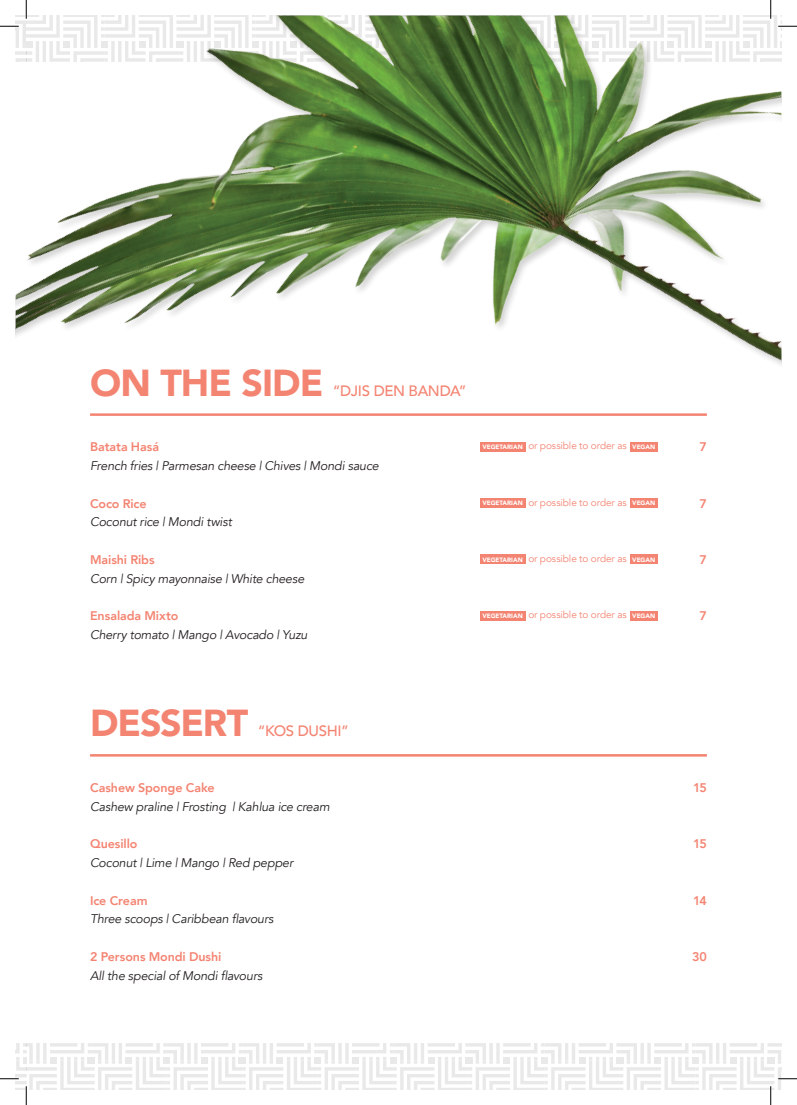
<style>
.page{position:relative;width:797px;height:1105px;background:#fff}
.page>*{position:absolute;margin:0;border:0;box-sizing:border-box;transform-origin:0 0}
.t1{font:900 37.5px "Avenir";letter-spacing:-.03em;color:#f48472}
.t2{font:500 15px "Avenir";letter-spacing:-.025em;color:#f48472}
.t3{font:italic 12.5px "Avenir";letter-spacing:-.015em;color:#231f20}
.t4{font:800 12.5px "Avenir";letter-spacing:-.01em;color:#f48472}
.t5{font:10px "Avenir";letter-spacing:-.005em;color:#f48472}
.s1{font-weight:900;font-size:6.25px;color:#fff}
</style>
<div class="page">
<div style="left:16px;top:1043px;width:10px;height:46px;background:#f5f5f5"></div>
<div style="left:26px;top:1043px;width:755px;height:46px;background:linear-gradient(to right,#f5f5f5,#f5f5f5)"></div>
<img style="left:16px;top:16px;width:765px;height:741px">
<svg style="left:0;top:25px;width:19px;height:2px"></svg>
<svg style="left:778px;top:25px;width:19px;height:2px"></svg>
<svg style="left:0;top:1078px;width:19px;height:1px"></svg>
<svg style="left:778px;top:1078px;width:19px;height:1px"></svg>
<svg style="left:25px;top:0;width:2px;height:19px"></svg>
<svg style="left:25px;top:1086px;width:2px;height:19px"></svg>
<svg style="left:770px;top:0;width:1px;height:19px"></svg>
<svg style="left:770px;top:1086px;width:1px;height:19px"></svg>
<h1 class="t1" style="left:90px;top:350px;width:235px">ON THE SIDE</h1>
<p class="t2" style="left:333px;top:377px;width:135px">“DJIS DEN BANDA”</p>
<p class="t4" style="left:90px;top:437px;width:70px">Batata Hasá</p>
<p class="t5" style="left:482px;top:440px;width:174px"><span class="s1">VEGETARIAN</span> or possible to order as <span class="s1">VEGAN</span></p>
<p class="t4" style="left:699px;top:437px;width:9px">7</p>
<p class="t3" style="left:90px;top:458px;width:290px">French fries | Parmesan cheese | Chives | Mondi sauce</p>
<p class="t4" style="left:90px;top:494px;width:58px">Coco Rice</p>
<p class="t5" style="left:482px;top:496px;width:174px"><span class="s1">VEGETARIAN</span> or possible to order as <span class="s1">VEGAN</span></p>
<p class="t4" style="left:699px;top:494px;width:9px">7</p>
<p class="t3" style="left:90px;top:515px;width:143px">Coconut rice | Mondi twist</p>
<p class="t4" style="left:90px;top:550px;width:66px">Maishi Ribs</p>
<p class="t5" style="left:482px;top:552px;width:174px"><span class="s1">VEGETARIAN</span> or possible to order as <span class="s1">VEGAN</span></p>
<p class="t4" style="left:699px;top:550px;width:9px">7</p>
<p class="t3" style="left:90px;top:571px;width:216px">Corn | Spicy mayonnaise | White cheese</p>
<p class="t4" style="left:90px;top:606px;width:90px">Ensalada Mixto</p>
<p class="t5" style="left:482px;top:609px;width:174px"><span class="s1">VEGETARIAN</span> or possible to order as <span class="s1">VEGAN</span></p>
<p class="t4" style="left:699px;top:606px;width:9px">7</p>
<p class="t3" style="left:90px;top:627px;width:219px">Cherry tomato | Mango | Avocado | Yuzu</p>
<h1 class="t1" style="left:90px;top:691px;width:160px">DESSERT</h1>
<p class="t2" style="left:258px;top:718px;width:93px">“KOS DUSHI”</p>
<p class="t4" style="left:90px;top:778px;width:126px">Cashew Sponge Cake</p>
<p class="t4" style="left:693px;top:778px;width:15px">15</p>
<p class="t3" style="left:90px;top:799px;width:241px">Cashew praline | Frosting | Kahlua ice cream</p>
<p class="t4" style="left:90px;top:834px;width:49px">Quesillo</p>
<p class="t4" style="left:693px;top:834px;width:15px">15</p>
<p class="t3" style="left:90px;top:855px;width:205px">Coconut | Lime | Mango | Red pepper</p>
<p class="t4" style="left:90px;top:890px;width:59px">Ice Cream</p>
<p class="t4" style="left:693px;top:890px;width:15px">14</p>
<p class="t3" style="left:90px;top:911px;width:185px">Three scoops | Caribbean flavours</p>
<p class="t4" style="left:90px;top:947px;width:133px">2 Persons Mondi Dushi</p>
<p class="t4" style="left:692px;top:947px;width:16px">30</p>
<p class="t3" style="left:90px;top:968px;width:174px">All the special of Mondi flavours</p>
</div>
